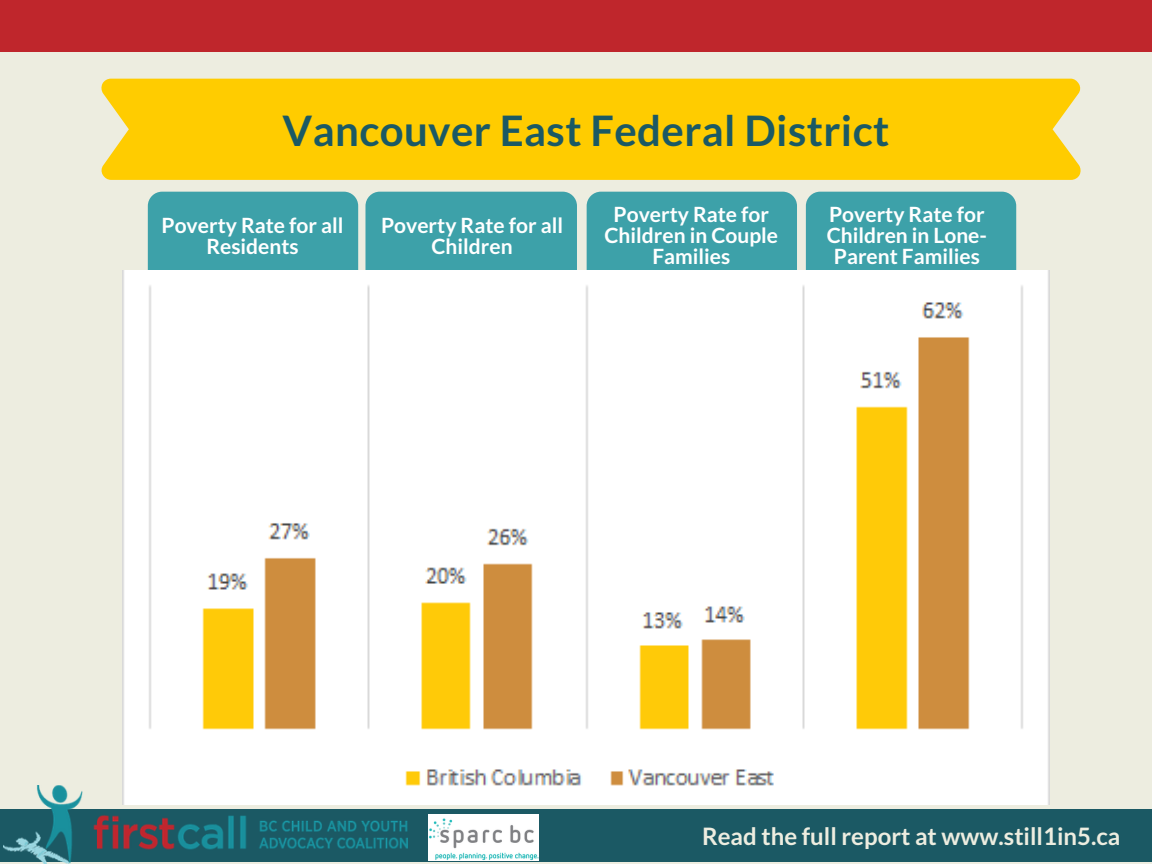
<style>
.page{position:relative;width:1152px;height:864px;background:#edede0}
.page>*{position:absolute;margin:0;border:0;box-sizing:border-box;transform-origin:0 0}
.t1{font:700 42px "Lato";letter-spacing:.01em;color:#1b5964}
.t2{font:700 24px "Lato";color:#edede0}
.t3{font:700 21px/21.3px "Lato";color:#fff;text-align:center}
</style>
<div class="page">
<div style="left:0;top:0;width:1152px;height:52px;background:#bf262c"></div>
<div style="left:0;top:809px;width:1152px;height:52px;background:#1b5964"></div>
<div style="left:101px;top:79px;width:980px;height:101px;background:#fc0"></div>
<div style="left:148px;top:192px;width:210px;height:219px;background:#3da1a9;border-radius:14px"></div>
<div style="left:365px;top:192px;width:212px;height:219px;background:#3da1a9;border-radius:14px"></div>
<div style="left:587px;top:192px;width:210px;height:219px;background:#3da1a9;border-radius:14px"></div>
<img style="left:3px;top:785px;width:404px;height:79px">
<div style="left:806px;top:192px;width:210px;height:219px;background:#3da1a9;border-radius:14px"></div>
<img style="left:122px;top:270px;width:926px;height:534px">
<img style="left:428px;top:814px;width:110px;height:46px">
<h1 class="t1" style="left:283px;top:104px;width:608px">Vancouver East Federal District</h1>
<p class="t3" style="left:162px;top:214px;width:183px">Poverty Rate for all<br>Residents</p>
<p class="t3" style="left:381px;top:214px;width:183px">Poverty Rate for all<br>Children</p>
<p class="t3" style="left:605px;top:203px;width:175px">Poverty Rate for<br>Children in Couple<br>Families</p>
<p class="t3" style="left:827px;top:203px;width:162px">Poverty Rate for<br>Children in Lone-<br>Parent Families</p>
<p class="t2" style="left:702px;top:822px;width:420px">Read the full report at www.still1in5.ca</p>
</div>
